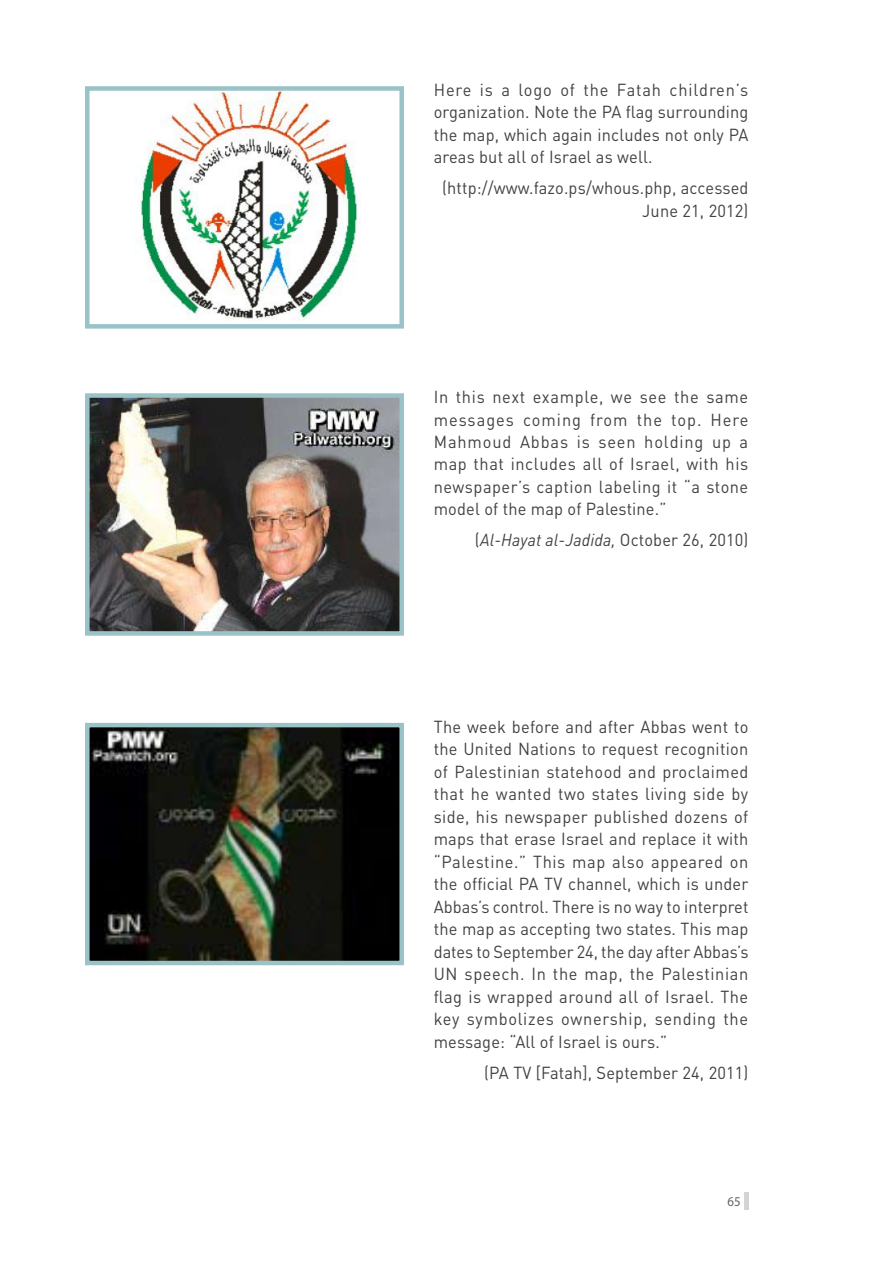
<style>
.page{position:relative;width:893px;height:1263px;background:#fff}
.page>*{position:absolute;margin:0;border:0;box-sizing:border-box;transform-origin:0 0}
.t1{font:17.25px/22.5px "DIN";letter-spacing:.01em;color:#414142;text-align:justify;scale:.95 1}
.t2{font:italic 17.25px "DIN";letter-spacing:.01em;color:#414142;scale:.95 1}
.t3{font:13.5px "Myriad Pro";color:#636467;scale:.95 1}
.s1{font-style:normal}
</style>
<div class="page">
<hr style="left:744px;top:1192px;width:4px;height:17px;background:#d1d3d4">
<img style="left:138px;top:91px;width:222px;height:230px">
<div style="left:85px;top:86px;width:319px;height:243px;border:4px solid #99c3c7"></div>
<img style="left:90px;top:398px;width:309px;height:233px">
<div style="left:85px;top:393px;width:319px;height:243px;border:4px solid #99c3c7"></div>
<img style="left:90px;top:728px;width:309px;height:232px">
<div style="left:85px;top:723px;width:319px;height:242px;border:4px solid #99c3c7"></div>
<p class="t1" style="left:434px;top:78px;width:333px">Here is a logo of the Fatah children’s organization. Note the PA flag surrounding the map, which again includes not only PA areas but all of Israel as well.</p>
<p class="t1" style="left:442px;top:177px;width:324px;text-align:right">(http://www.fazo.ps/whous.php, accessed<br>June 21, 2012)</p>
<p class="t1" style="left:434px;top:385px;width:333px">In this next example, we see the same messages coming from the top. Here Mahmoud Abbas is seen holding up a map that includes all of Israel, with his newspaper’s caption labeling it “a stone model of the map of Palestine.”</p>
<p class="t2" style="left:475px;top:529px;width:289px"><span class="s1">(</span>Al-Hayat al-Jadida, <span class="s1">October 26, 2010)</span></p>
<p class="t1" style="left:434px;top:715px;width:333px">The week before and after Abbas went to the United Nations to request recognition of Palestinian statehood and proclaimed that he wanted two states living side by side, his newspaper published dozens of maps that erase Israel and replace it with “Palestine.” This map also appeared on the official PA TV channel, which is under Abbas’s control. There is no way to interpret the map as accepting two states. This map dates to September 24, the day after Abbas’s UN speech. In the map, the Palestinian flag is wrapped around all of Israel. The key symbolizes ownership, sending the message: “All of Israel is ours.”</p>
<p class="t1" style="left:484px;top:1061px;width:280px">(PA TV [Fatah], September 24, 2011)</p>
<p class="t3" style="left:727px;top:1193px;width:15px">65</p>
</div>
